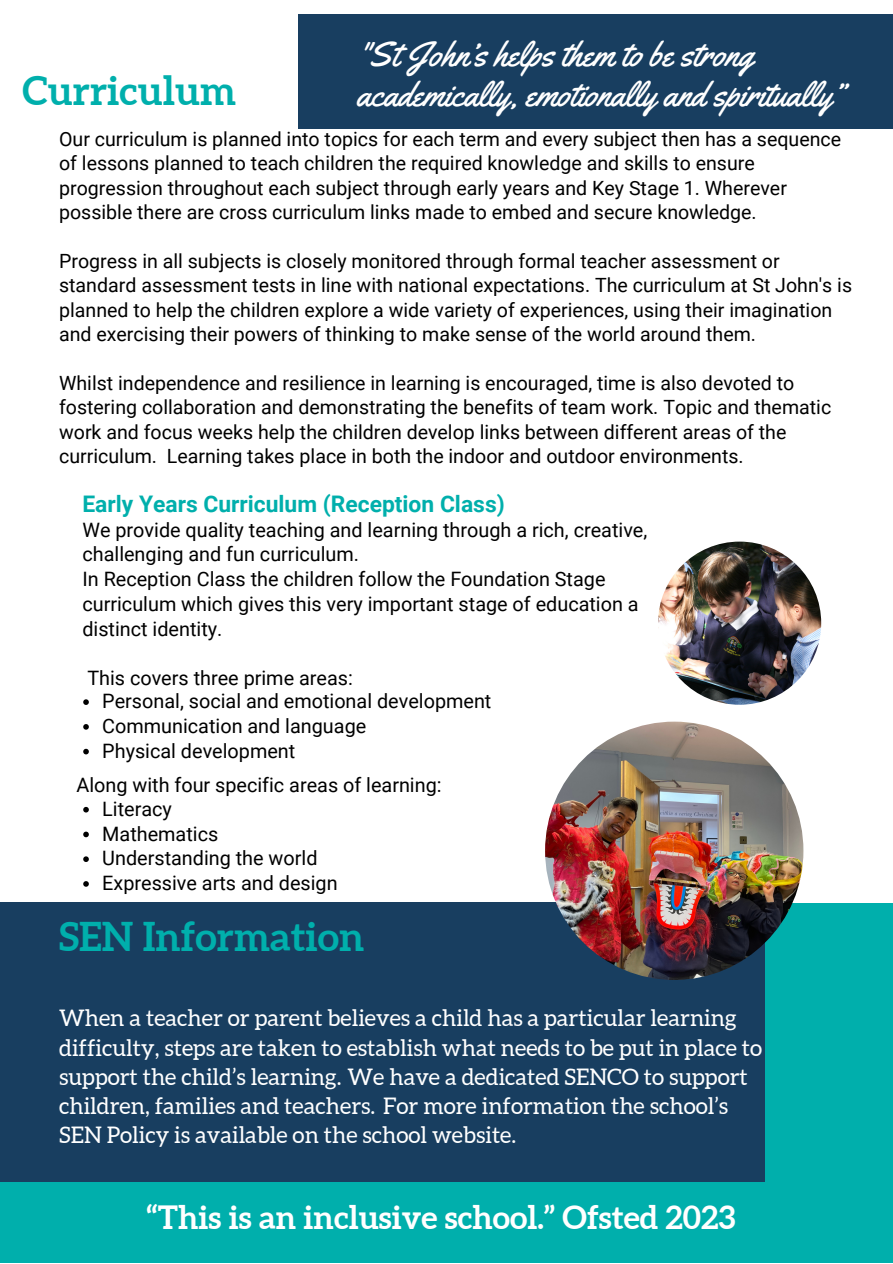
<style>
.page{position:relative;width:893px;height:1264px;background:#fff}
.page>*{position:absolute;margin:0;border:0;box-sizing:border-box;transform-origin:0 0}
.t1{font:700 39.6px "Aleo";color:#00afac}
.t2{font:34.65px/39.3px "Yellowtail";color:#fff}
.t3{font:700 32.1px "Aleo";color:#fff}
.t4{font:22.8px/29.2px "Aleo";color:#fff}
.t5{font:700 22.8px "Roboto";color:#00afac}
.t6{font:19.8px/24.8px "Roboto";color:#000}
.t7{font:19.65px/24.5px "Roboto";color:#000}
</style>
<div class="page">
<div style="left:0;top:0;width:892px;height:1262px;background:#00afac"></div>
<div style="left:0;top:0;width:892px;height:902px;background:#fff"></div>
<img style="left:658px;top:541px;width:163px;height:163px;border-radius:50%">
<div style="left:0;top:902px;width:764px;height:279px;background:#183e60"></div>
<div style="left:298px;top:15px;width:594px;height:114px;background:#183e60"></div>
<img style="left:545px;top:721px;width:258px;height:258px;border-radius:50%">
<svg style="left:83px;top:699px;width:6px;height:6px"></svg>
<svg style="left:83px;top:724px;width:6px;height:5px"></svg>
<svg style="left:83px;top:748px;width:6px;height:6px"></svg>
<svg style="left:83px;top:806px;width:6px;height:6px"></svg>
<svg style="left:83px;top:831px;width:6px;height:6px"></svg>
<svg style="left:83px;top:856px;width:6px;height:6px"></svg>
<svg style="left:83px;top:881px;width:6px;height:5px"></svg>
<p class="t1" style="left:22px;top:68px;width:215px">Curriculum</p>
<p class="t2" style="left:357px;top:35px;width:486px">"St John’s helps them to be strong academically, emotionally and spiritually”</p>
<p class="t7" style="left:59px;top:127px;width:783px">Our curriculum is planned into topics for each term and every subject then has a sequence of lessons planned to teach children the required knowledge and skills to ensure progression throughout each subject through early years and Key Stage 1. Wherever possible there are cross curriculum links made to embed and secure knowledge.</p>
<p class="t7" style="left:59px;top:249px;width:794px">Progress in all subjects is closely monitored through formal teacher assessment or standard assessment tests in line with national expectations. The curriculum at St John's is planned to help the children explore a wide variety of experiences, using their imagination and exercising their powers of thinking to make sense of the world around them.</p>
<p class="t7" style="left:59px;top:371px;width:773px">Whilst independence and resilience in learning is encouraged, time is also devoted to fostering collaboration and demonstrating the benefits of team work. Topic and thematic work and focus weeks help the children develop links between different areas of the curriculum. Learning takes place in both the indoor and outdoor environments.</p>
<p class="t5" style="left:82px;top:491px;width:424px">Early Years Curriculum (Reception Class)</p>
<p class="t6" style="left:82px;top:517px;width:566px">We provide quality teaching and learning through a rich, creative, challenging and fun curriculum.</p>
<p class="t6" style="left:82px;top:567px;width:557px">In Reception Class the children follow the Foundation Stage curriculum which gives this very important stage of education a distinct identity.</p>
<p class="t6" style="left:87px;top:666px;width:267px">This covers three prime areas:</p>
<p class="t6" style="left:102px;top:689px;width:390px">Personal, social and emotional development</p>
<p class="t6" style="left:102px;top:714px;width:265px">Communication and language</p>
<p class="t6" style="left:102px;top:738px;width:194px">Physical development</p>
<p class="t6" style="left:76px;top:772px;width:366px">Along with four specific areas of learning:</p>
<p class="t6" style="left:102px;top:796px;width:71px">Literacy</p>
<p class="t6" style="left:102px;top:821px;width:117px">Mathematics</p>
<p class="t6" style="left:102px;top:846px;width:217px">Understanding the world</p>
<p class="t6" style="left:102px;top:871px;width:237px">Expressive arts and design</p>
<p class="t1" style="left:59px;top:913px;width:307px">SEN Information</p>
<p class="t4" style="left:59px;top:1003px;width:704px">When a teacher or parent believes a child has a particular learning difficulty, steps are taken to establish what needs to be put in place to support the child’s learning. We have a dedicated SENCO to support children, families and teachers. For more information the school’s SEN Policy is available on the school website.</p>
<p class="t3" style="left:147px;top:1198px;width:590px">“This is an inclusive school.” Ofsted 2023</p>
</div>
